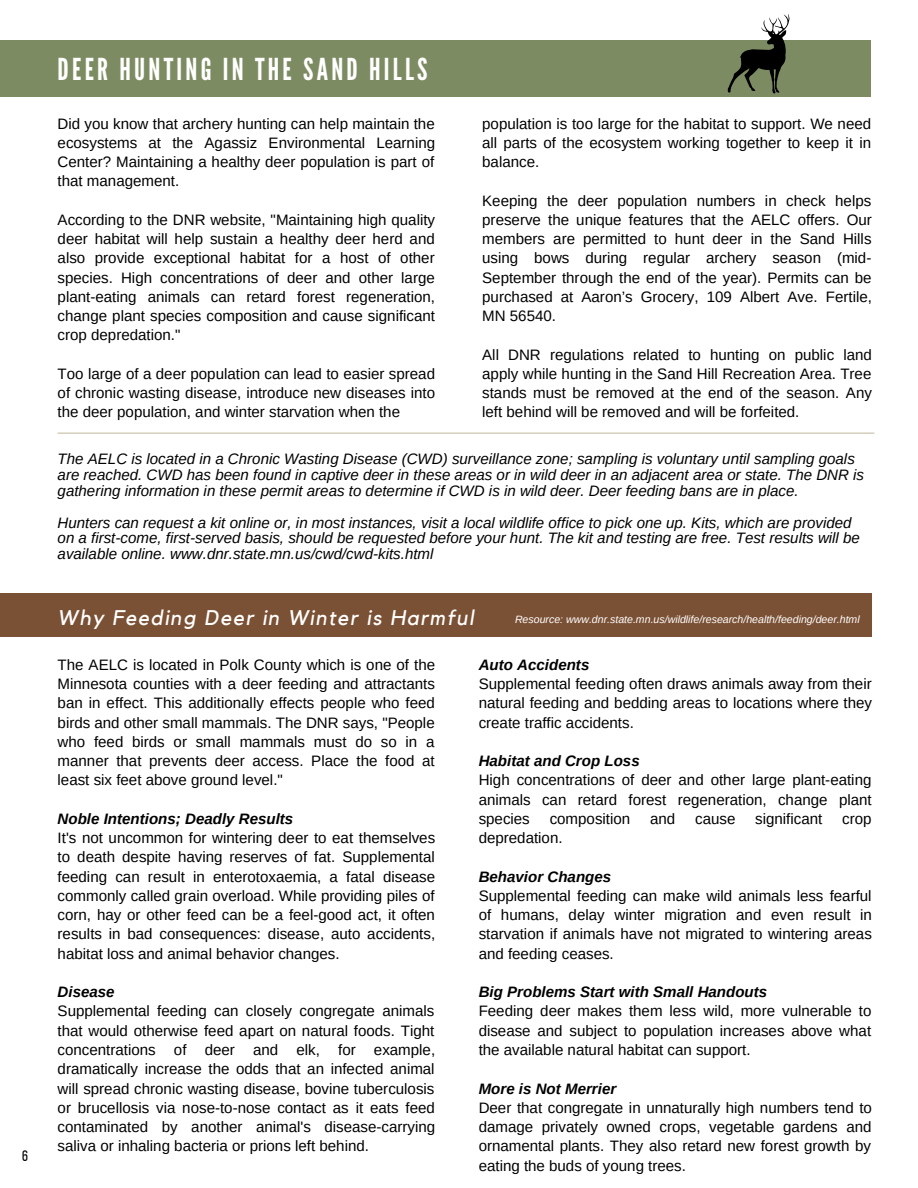
<style>
.page{position:relative;width:918px;height:1188px;background:#fff}
.page>*{position:absolute;margin:0;border:0;box-sizing:border-box;transform-origin:0 0}
.t1{font:30.15px "League Gothic";letter-spacing:.11em;color:#fefffe}
.t2{font:italic 21.15px "Kollektif";letter-spacing:.07em;color:#fff}
.t3{font:15.15px/19.2px "Arimo";color:#000;text-align:justify}
.t4{font:italic 15.15px/15.9px "Arimo";color:#000}
.t5{font:italic 700 15.15px "Arimo";color:#000}
.t6{font:15.15px "Bebas Neue";color:#000}
.t7{font:italic 10.5px "Arimo";color:#fff}
</style>
<div class="page">
<div style="left:0;top:40px;width:871px;height:56px;background:#7d8b62"></div>
<div style="left:0;top:594px;width:871px;height:43px;background:#7b5135"></div>
<svg style="left:728px;top:14px;width:62px;height:80px"></svg>
<hr style="left:58px;top:433px;width:816px;height:1px;background:#c4bda5">
<p class="t6" style="left:22px;top:1150px;width:7px">6</p>
<h1 class="t1" style="left:58px;top:52px;width:371px">DEER HUNTING IN THE SAND HILLS</h1>
<p class="t3" style="left:58px;top:114px;width:379px">Did you know that archery hunting can help maintain the ecosystems at the Agassiz Environmental Learning Center? Maintaining a healthy deer population is part of that management.</p>
<p class="t3" style="left:58px;top:210px;width:379px">According to the DNR website, "Maintaining high quality deer habitat will help sustain a healthy deer herd and also provide exceptional habitat for a host of other species. High concentrations of deer and other large plant-eating animals can retard forest regeneration, change plant species composition and cause significant crop depredation."</p>
<p class="t3" style="left:58px;top:364px;width:379px">Too large of a deer population can lead to easier spread of chronic wasting disease, introduce new diseases into the deer population, and winter starvation when the</p>
<p class="t4" style="left:58px;top:451px;width:808px">The AELC is located in a Chronic Wasting Disease (CWD) surveillance zone; sampling is voluntary until sampling goals are reached. CWD has been found in captive deer in these areas or in wild deer in an adjacent area or state. The DNR is gathering information in these permit areas to determine if CWD is in wild deer. Deer feeding bans are in place.</p>
<p class="t4" style="left:58px;top:514px;width:804px">Hunters can request a kit online or, in most instances, visit a local wildlife office to pick one up. Kits, which are provided on a first-come, first-served basis, should be requested before your hunt. The kit and testing are free. Test results will be available online. www.dnr.state.mn.us/cwd/cwd-kits.html</p>
<p class="t3" style="left:482px;top:114px;width:390px">population is too large for the habitat to support. We need all parts of the ecosystem working together to keep it in balance.</p>
<p class="t3" style="left:482px;top:191px;width:391px">Keeping the deer population numbers in check helps preserve the unique features that the AELC offers. Our members are permitted to hunt deer in the Sand Hills using bows during regular archery season (mid-September through the end of the year). Permits can be purchased at Aaron’s Grocery, 109 Albert Ave. Fertile, MN 56540.</p>
<p class="t3" style="left:482px;top:345px;width:391px">All DNR regulations related to hunting on public land apply while hunting in the Sand Hill Recreation Area. Tree stands must be removed at the end of the season. Any left behind will be removed and will be forfeited.</p>
<h2 class="t2" style="left:58px;top:608px;width:417px">Why Feeding Deer in Winter is Harmful</h2>
<p class="t3" style="left:58px;top:655px;width:379px">The AELC is located in Polk County which is one of the Minnesota counties with a deer feeding and attractants ban in effect. This additionally effects people who feed birds and other small mammals. The DNR says, "People who feed birds or small mammals must do so in a manner that prevents deer access. Place the food at least six feet above ground level."</p>
<p class="t5" style="left:58px;top:810px;width:237px">Noble Intentions; Deadly Results</p>
<p class="t3" style="left:58px;top:828px;width:379px">It's not uncommon for wintering deer to eat themselves to death despite having reserves of fat. Supplemental feeding can result in enterotoxaemia, a fatal disease commonly called grain overload. While providing piles of corn, hay or other feed can be a feel-good act, it often results in bad consequences: disease, auto accidents, habitat loss and animal behavior changes.</p>
<p class="t5" style="left:58px;top:983px;width:59px">Disease</p>
<p class="t3" style="left:58px;top:1002px;width:379px">Supplemental feeding can closely congregate animals that would otherwise feed apart on natural foods. Tight concentrations of deer and elk, for example, dramatically increase the odds that an infected animal will spread chronic wasting disease, bovine tuberculosis or brucellosis via nose-to-nose contact as it eats feed contaminated by another animal's disease-carrying saliva or inhaling bacteria or prions left behind.</p>
<p class="t7" style="left:515px;top:613px;width:346px">Resource: www.dnr.state.mn.us/wildlife/research/health/feeding/deer.html</p>
<p class="t5" style="left:479px;top:656px;width:112px">Auto Accidents</p>
<p class="t3" style="left:479px;top:674px;width:395px">Supplemental feeding often draws animals away from their natural feeding and bedding areas to locations where they create traffic accidents.</p>
<p class="t5" style="left:479px;top:752px;width:163px">Habitat and Crop Loss</p>
<p class="t3" style="left:479px;top:770px;width:395px">High concentrations of deer and other large plant-eating animals can retard forest regeneration, change plant species</p>
<p class="t3" style="left:550px;top:809px;width:82px">composition</p>
<p class="t3" style="left:650px;top:809px;width:27px">and</p>
<p class="t3" style="left:695px;top:809px;width:42px">cause</p>
<p class="t3" style="left:755px;top:809px;width:69px">significant</p>
<p class="t3" style="left:842px;top:809px;width:31px">crop</p>
<p class="t3" style="left:479px;top:828px;width:85px">depredation.</p>
<p class="t5" style="left:479px;top:868px;width:134px">Behavior Changes</p>
<p class="t3" style="left:479px;top:886px;width:395px">Supplemental feeding can make wild animals less fearful of humans, delay winter migration and even result in starvation if animals have not migrated to wintering areas and feeding ceases.</p>
<p class="t5" style="left:479px;top:983px;width:290px">Big Problems Start with Small Handouts</p>
<p class="t3" style="left:479px;top:1002px;width:394px">Feeding deer makes them less wild, more vulnerable to disease and subject to population increases above what the available natural habitat can support.</p>
<p class="t5" style="left:479px;top:1080px;width:139px">More is Not Merrier</p>
<p class="t3" style="left:479px;top:1098px;width:395px">Deer that congregate in unnaturally high numbers tend to damage privately owned crops, vegetable gardens and ornamental plants. They also retard new forest growth by eating the buds of young trees.</p>
</div>
